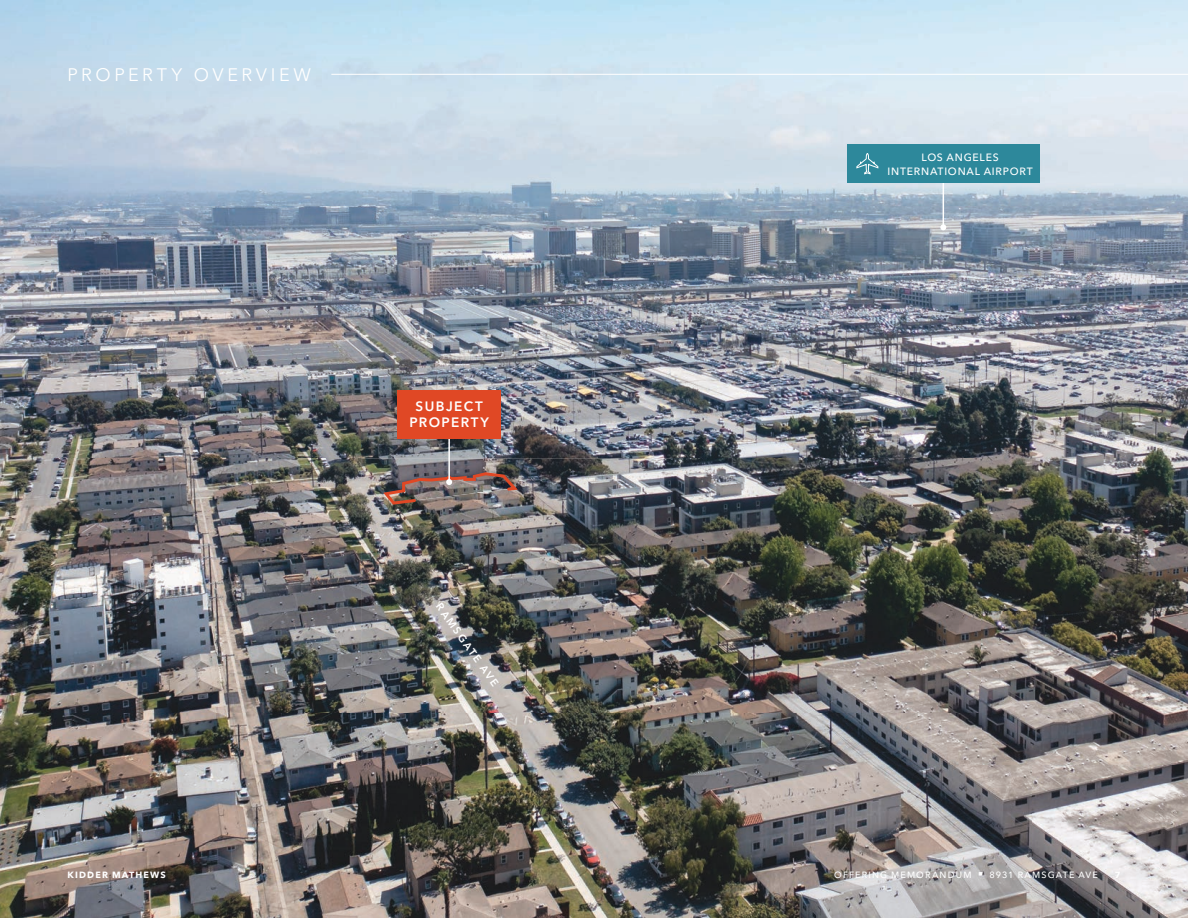
<style>
.page{position:relative;width:1188px;height:918px;background:#fff}
.page>*{position:absolute;margin:0;border:0;box-sizing:border-box;transform-origin:0 0}
.t1{font:18px "Avenir Next LT Pro";letter-spacing:.2em;color:#fff}
.t2{font:600 13.5px/16.5px "Avenir Next LT Pro";letter-spacing:.105em;color:#fff;text-align:center}
.t3{font:500 10.5px/13.5px "Avenir Next LT Pro";letter-spacing:.075em;color:#fff;text-align:center}
.t4{font:600 10.5px "Avenir Next LT Pro";color:#fff}
.t5{font:500 9px "Avenir Next LT Pro";letter-spacing:.13em;color:#fff}
.t6{font:700 9px "Avenir Next LT Pro";letter-spacing:.13em;color:#fff}
</style>
<div class="page">
<img style="left:0;top:205px;width:51px;height:561px">
<img style="left:51px;top:205px;width:1137px;height:561px">
<img style="left:361px;top:205px;width:621px;height:509px">
<img style="left:981px;top:612px;width:207px;height:154px">
<img style="left:878px;top:714px;width:104px;height:52px">
<img style="left:413px;top:0;width:413px;height:205px">
<img style="left:826px;top:0;width:362px;height:205px">
<img style="left:0;top:766px;width:516px;height:152px">
<img style="left:516px;top:766px;width:672px;height:152px">
<hr style="left:448px;top:415px;width:2px;height:67px;background:#fff">
<img style="left:381px;top:471px;width:140px;height:35px">
<div style="left:398px;top:390px;width:103px;height:48px;background:#e04825"></div>
<hr style="left:943px;top:173px;width:1px;height:54px;background:#fff">
<svg style="left:940px;top:224px;width:6px;height:6px"></svg>
<div style="left:847px;top:144px;width:193px;height:39px;background:#2d889b"></div>
<svg style="left:856px;top:153px;width:23px;height:22px"></svg>
<hr style="left:331px;top:74px;width:857px;height:1px;background:#fff">
<h1 class="t1" style="left:68px;top:64px;width:245px">PROPERTY OVERVIEW</h1>
<h2 class="t2" style="left:409px;top:398px;width:81px">SUBJECT<br>PROPERTY</h2>
<p class="t4" style="left:444px;top:600px;width:101px;rotate:55deg">RAMSGATE AVE</p>
<p class="t3" style="left:888px;top:151px;width:147px">LOS ANGELES<br>INTERNATIONAL AIRPORT</p>
<p class="t6" style="left:67px;top:869px;width:100px">KIDDER MATHEWS</p>
<p class="t5" style="left:834px;top:869px;width:265px">OFFERING MEMORANDUM ■ 8931 RAMSGATE AVE</p>
<p class="t6" style="left:1115px;top:869px;width:7px">7</p>
</div>
